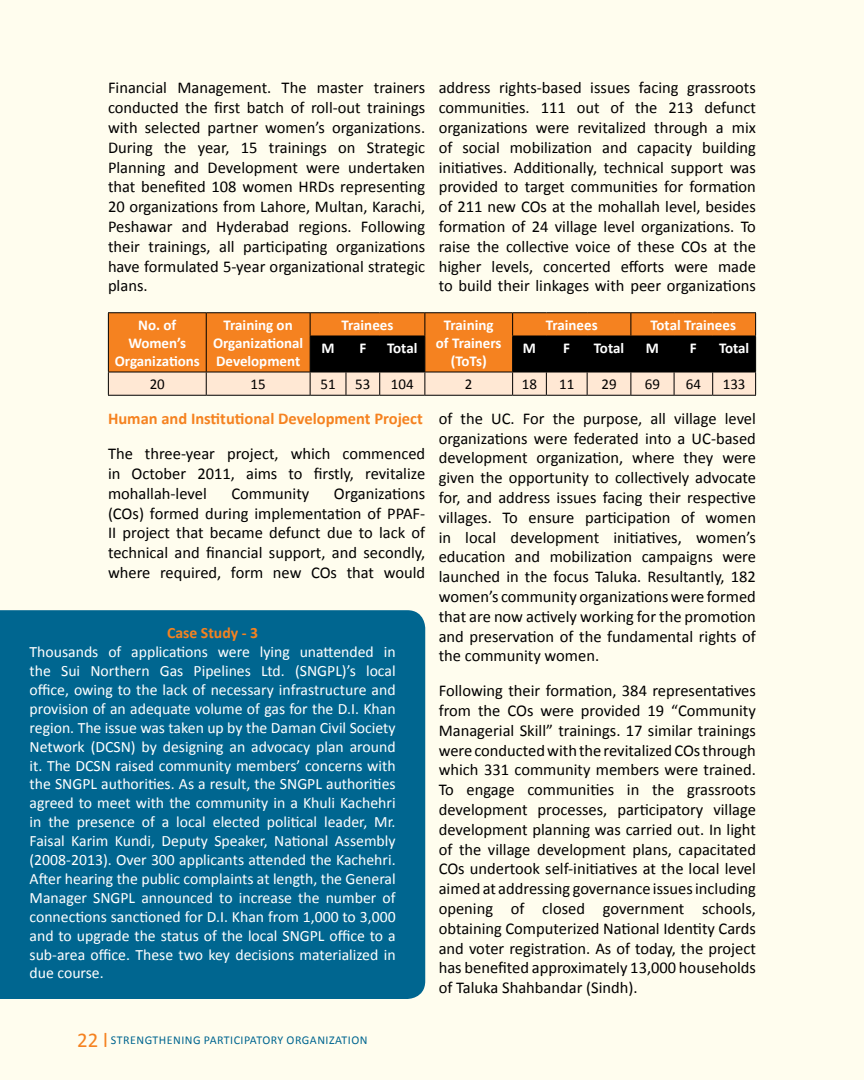
<style>
.page{position:relative;width:864px;height:1080px;background:#fffdee}
.page>*{position:absolute;margin:0;border:0;box-sizing:border-box;transform-origin:0 0}
.t1{font:16.5px/19.8px "Calibri";color:#000;text-align:justify}
.t2{font:700 16.5px "Calibri";color:#f58220}
.t3{font:15.75px/18.9px "Calibri";color:#fff;text-align:justify}
.t4{font:700 15.75px "Calibri";color:#f58220}
.t5{font:700 15px/18px "Calibri";color:#fff;text-align:center}
.t6{font:15px "Calibri";color:#000}
.t7{font:12px "Calibri";letter-spacing:.04em;color:#006690}
.s1{font-size:21px;color:#f58220}
</style>
<div class="page">
<hr style="left:108px;top:312px;width:98px;height:1px;background:#000">
<hr style="left:206px;top:312px;width:104px;height:1px;background:#000">
<hr style="left:310px;top:312px;width:36px;height:1px;background:#000">
<hr style="left:346px;top:312px;width:34px;height:1px;background:#000">
<hr style="left:380px;top:312px;width:45px;height:1px;background:#000">
<hr style="left:425px;top:312px;width:88px;height:1px;background:#000">
<hr style="left:513px;top:312px;width:33px;height:1px;background:#000">
<hr style="left:546px;top:312px;width:41px;height:1px;background:#000">
<hr style="left:587px;top:312px;width:44px;height:1px;background:#000">
<hr style="left:631px;top:312px;width:43px;height:1px;background:#000">
<hr style="left:674px;top:312px;width:39px;height:1px;background:#000">
<hr style="left:713px;top:312px;width:43px;height:1px;background:#000">
<svg style="left:108px;top:313px;width:648px;height:82px;background:#b57947"></svg>
<hr style="left:108px;top:395px;width:98px;height:1px;background:#000">
<hr style="left:206px;top:395px;width:104px;height:1px;background:#000">
<hr style="left:310px;top:395px;width:36px;height:1px;background:#000">
<hr style="left:346px;top:395px;width:34px;height:1px;background:#000">
<hr style="left:380px;top:395px;width:45px;height:1px;background:#000">
<hr style="left:425px;top:395px;width:88px;height:1px;background:#000">
<hr style="left:513px;top:395px;width:33px;height:1px;background:#000">
<hr style="left:546px;top:395px;width:41px;height:1px;background:#000">
<hr style="left:587px;top:395px;width:44px;height:1px;background:#000">
<hr style="left:631px;top:395px;width:43px;height:1px;background:#000">
<hr style="left:674px;top:395px;width:39px;height:1px;background:#000">
<hr style="left:713px;top:395px;width:43px;height:1px;background:#000">
<div style="left:0;top:610px;width:425px;height:389px;background:#006690"></div>
<p class="t1" style="left:439px;top:78px;width:319px">address rights-based issues facing grassroots communities. 111 out of the 213 defunct organizations were revitalized through a mix of social mobilization and capacity building initiatives. Additionally, technical support was provided to target communities for formation of 211 new COs at the mohallah level, besides formation of 24 village level organizations. To raise the collective voice of these COs at the higher levels, concerted efforts were made to build their linkages with peer organizations</p>
<p class="t1" style="left:108px;top:78px;width:319px">Financial Management. The master trainers conducted the first batch of roll-out trainings with selected partner women’s organizations.<br>During the year, 15 trainings on Strategic Planning and Development were undertaken that benefited 108 women HRDs representing 20 organizations from Lahore, Multan, Karachi, Peshawar and Hyderabad regions. Following their trainings, all participating organizations have formulated 5-year organizational strategic plans.</p>
<p class="t5" style="left:115px;top:316px;width:87px">No. of<br>Women’s<br>Organizations</p>
<p class="t5" style="left:213px;top:316px;width:92px">Training on<br>Organizational<br>Development</p>
<p class="t5" style="left:342px;top:316px;width:53px">Trainees</p>
<p class="t5" style="left:436px;top:316px;width:67px">Training of Trainers (ToTs)</p>
<p class="t5" style="left:546px;top:316px;width:53px">Trainees</p>
<p class="t5" style="left:650px;top:316px;width:87px">Total Trainees</p>
<p class="t5" style="left:321px;top:339px;width:15px">M</p>
<p class="t5" style="left:359px;top:339px;width:8px">F</p>
<p class="t5" style="left:387px;top:339px;width:32px">Total</p>
<p class="t5" style="left:523px;top:339px;width:15px">M</p>
<p class="t5" style="left:563px;top:339px;width:8px">F</p>
<p class="t5" style="left:594px;top:339px;width:32px">Total</p>
<p class="t5" style="left:646px;top:339px;width:15px">M</p>
<p class="t5" style="left:690px;top:339px;width:8px">F</p>
<p class="t5" style="left:719px;top:339px;width:32px">Total</p>
<p class="t6" style="left:150px;top:375px;width:17px">20</p>
<p class="t6" style="left:251px;top:375px;width:17px">15</p>
<p class="t6" style="left:320px;top:375px;width:17px">51</p>
<p class="t6" style="left:355px;top:375px;width:17px">53</p>
<p class="t6" style="left:391px;top:375px;width:24px">104</p>
<p class="t6" style="left:465px;top:375px;width:9px">2</p>
<p class="t6" style="left:522px;top:375px;width:17px">18</p>
<p class="t6" style="left:559px;top:375px;width:17px">11</p>
<p class="t6" style="left:601px;top:375px;width:17px">29</p>
<p class="t6" style="left:645px;top:375px;width:17px">69</p>
<p class="t6" style="left:686px;top:375px;width:17px">64</p>
<p class="t6" style="left:723px;top:375px;width:24px">133</p>
<p class="t2" style="left:108px;top:408px;width:316px">Human and Institutional Development Project</p>
<p class="t1" style="left:108px;top:444px;width:319px">The three-year project, which commenced in October 2011, aims to firstly, revitalize mohallah-level</p>
<p class="t1" style="left:439px;top:409px;width:319px">of the UC. For the purpose, all village level organizations were federated into a UC-based development organization, where they were given the opportunity to collectively advocate for, and address issues facing their respective villages. To ensure participation of women in local development initiatives, women’s education and mobilization campaigns were launched in the focus Taluka. Resultantly, 182 women’s community organizations were formed that are now actively working for the promotion and preservation of the fundamental rights of the community women.</p>
<p class="t1" style="left:439px;top:681px;width:319px">Following their formation, 384 representatives from the COs were provided 19 “Community Managerial Skill” trainings. 17 similar trainings were conducted with the revitalized COs through which 331 community members were trained.<br>To engage communities in the grassroots development processes, participatory village development planning was carried out. In light of the village development plans, capacitated COs undertook self-initiatives at the local level aimed at addressing governance issues including opening of closed government schools, obtaining Computerized National Identity Cards and voter registration. As of today, the project has benefited approximately 13,000 households of Taluka Shahbandar (Sindh).</p>
<p class="t1" style="left:108px;top:484px;width:319px;text-indent:226px">Organizations (COs) formed during implementation of PPAF-II project that became defunct due to lack of technical and financial support, and secondly, where required, form new COs that would</p>
<p class="t1" style="left:231px;top:484px;width:79px">Community</p>
<p class="t4" style="left:167px;top:623px;width:93px">Case Study - 3</p>
<p class="t3" style="left:30px;top:642px;width:368px">Thousands of applications were lying unattended in the Sui Northern Gas Pipelines Ltd. (SNGPL)’s local office, owing to the lack of necessary infrastructure and provision of an adequate volume of gas for the D.I. Khan region. The issue was taken up by the Daman Civil Society Network (DCSN) by designing an advocacy plan around it. The DCSN raised community members’ concerns with the SNGPL authorities. As a result, the SNGPL authorities agreed to meet with the community in a Khuli Kachehri in the presence of a local elected political leader, Mr.<br>Faisal Karim Kundi, Deputy Speaker, National Assembly (2008-2013). Over 300 applicants attended the Kachehri.<br>After hearing the public complaints at length, the General Manager SNGPL announced to increase the number of connections sanctioned for D.I. Khan from 1,000 to 3,000 and to upgrade the status of the local SNGPL office to a sub-area office. These two key decisions materialized in due course.</p>
<p class="t7" style="left:77px;top:1032px;width:292px"><span class="s1">22 l</span> strengthening Participatory Organization</p>
</div>
